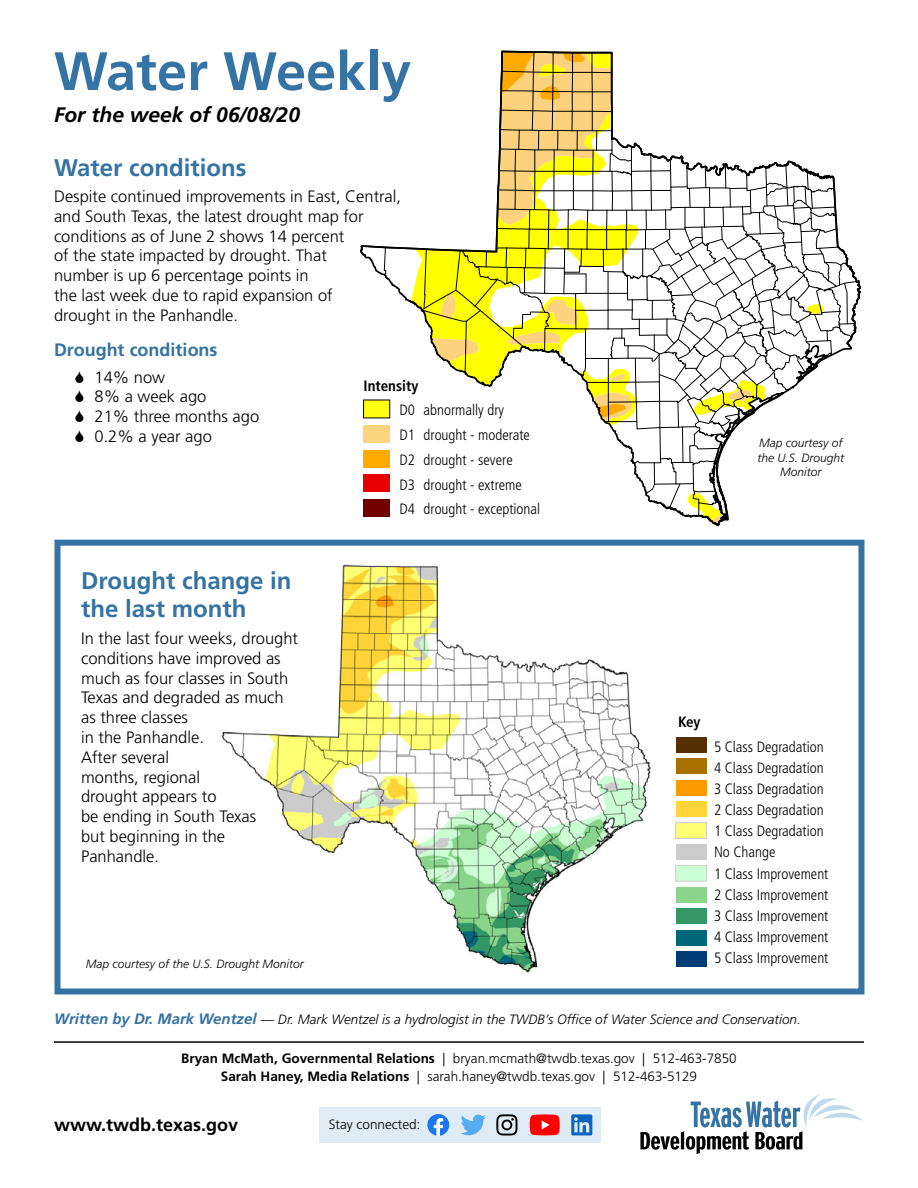
<style>
.page{position:relative;width:918px;height:1188px;background:#fff}
.page>*{position:absolute;margin:0;border:0;box-sizing:border-box;transform-origin:0 0}
.heading_1{font:700 54px "Frutiger LT Std";color:#3473a3}
.heading_2{font:700 24px/28.8px "Frutiger LT Std";color:#3473a3}
.heading_1_date_line{font:italic 700 21px "Frutiger LT Std";color:#000}
.contact_info{font:700 18px "Frutiger LT Std";color:#000}
.heading_3{font:700 18px "Frutiger LT Std";color:#3473a3}
.body{font:300 16.5px/19.8px "Frutiger LT Std";color:#000}
.heading_2-2{font:300 16.5px/19.8px "Frutiger LT Std";color:#000}
.t1{font:300 condensed 15px/21.1px "Frutiger LT Std";color:#000}
.t2{font:700 condensed 15px "Frutiger LT Std";color:#000}
.contact_info-2{font:300 13.5px/18px "Frutiger LT Std";color:#000;text-align:center}
.heading_4{font:italic 300 13.5px "Frutiger LT Std";color:#000}
.t3{font:italic 300 12px/14.4px "Frutiger LT Std";color:#000;text-align:center}
.s1{font-weight:700;font-size:15px;color:#3473a3}
.s2{font-weight:700}
</style>
<div class="page">
<div style="left:54px;top:540px;width:810px;height:454px;border:6px solid #3473a3"></div>
<div style="left:319px;top:1107px;width:282px;height:35px;background:#dfecf5"></div>
<svg style="left:731px;top:160px;width:130px;height:274px"></svg>
<svg style="left:360px;top:50px;width:371px;height:476px"></svg>
<div style="left:364px;top:400px;width:26px;height:18px;background:#ffff13"></div>
<div style="left:363px;top:400px;width:27px;height:18px;border:1px solid #000"></div>
<div style="left:364px;top:425px;width:26px;height:18px;background:#fcd37f"></div>
<div style="left:364px;top:450px;width:26px;height:18px;background:#fa0"></div>
<div style="left:364px;top:474px;width:26px;height:18px;background:#e60000"></div>
<div style="left:364px;top:499px;width:26px;height:18px;background:#730000"></div>
<img style="left:222px;top:564px;width:429px;height:409px">
<div style="left:676px;top:737px;width:31px;height:16px;background:#543005"></div>
<div style="left:676px;top:780px;width:31px;height:16px;background:#f90"></div>
<div style="left:676px;top:822px;width:31px;height:17px;background:#ffff73;border:1px solid #ccc"></div>
<div style="left:676px;top:844px;width:31px;height:16px;background:#ccc"></div>
<div style="left:676px;top:865px;width:31px;height:16px;background:#ccffd4;border:1px solid #ccc"></div>
<div style="left:676px;top:887px;width:31px;height:16px;background:#8ad48c"></div>
<div style="left:676px;top:908px;width:31px;height:16px;background:#369666"></div>
<div style="left:676px;top:930px;width:31px;height:16px;background:#006678"></div>
<div style="left:676px;top:951px;width:31px;height:16px;background:#003d75"></div>
<div style="left:676px;top:801px;width:31px;height:16px;background:#ffd438"></div>
<div style="left:676px;top:759px;width:31px;height:15px;background:#a87000"></div>
<hr style="left:54px;top:1041px;width:810px;height:2px;background:#000">
<svg style="left:640px;top:1094px;width:223px;height:60px"></svg>
<svg style="left:427px;top:1114px;width:22px;height:22px"></svg>
<svg style="left:461px;top:1115px;width:25px;height:20px"></svg>
<svg style="left:496px;top:1114px;width:21px;height:22px"></svg>
<svg style="left:530px;top:1114px;width:30px;height:21px"></svg>
<svg style="left:571px;top:1114px;width:21px;height:21px"></svg>
<p class="heading_1" style="left:54px;top:40px;width:359px">Water Weekly</p>
<p class="heading_1_date_line" style="left:54px;top:102px;width:248px">For the week of 06/08/20</p>
<p class="heading_2" style="left:54px;top:153px;width:194px">Water conditions</p>
<p class="body" style="left:54px;top:187px;width:349px">Despite continued improvements in East, Central, and South Texas, the latest drought map for conditions as of June 2 shows 14 percent<br>of the state impacted by drought. That<br>number is up 6 percentage points in<br>the last week due to rapid expansion of<br>drought in the Panhandle.</p>
<p class="heading_3" style="left:54px;top:339px;width:165px">Drought conditions</p>
<p class="body" style="left:94px;top:367px;width:72px">14% now</p>
<p class="body" style="left:94px;top:387px;width:113px">8% a week ago</p>
<p class="body" style="left:94px;top:407px;width:166px">21% three months ago</p>
<p class="body" style="left:94px;top:427px;width:119px">0.2% a year ago</p>
<p class="t2" style="left:364px;top:377px;width:56px">Intensity</p>
<p class="t1" style="left:400px;top:398px;width:142px;line-height:24.8px">D0 abnormally dry<br>D1 drought - moderate<br>D2 drought - severe<br>D3 drought - extreme<br>D4 drought - exceptional</p>
<p class="heading_2" style="left:81px;top:566px;width:212px">Drought change in the last month</p>
<p class="heading_2-2" style="left:81px;top:629px;width:219px">In the last four weeks, drought conditions have improved as much as four classes in South<br>Texas and degraded as much as three classes<br>in the Panhandle.<br>After several<br>months, regional<br>drought appears to<br>be ending in South Texas<br>but beginning in the<br>Panhandle.</p>
<p class="t3" style="left:757px;top:436px;width:88px">Map courtesy of the U.S. Drought<br>Monitor</p>
<p class="t2" style="left:678px;top:713px;width:24px">Key</p>
<p class="t1" style="left:714px;top:736px;width:116px">5 Class Degradation<br>4 Class Degradation<br>3 Class Degradation<br>2 Class Degradation<br>1 Class Degradation<br>No Change<br>1 Class Improvement<br>2 Class Improvement<br>3 Class Improvement<br>4 Class Improvement</p>
<p class="t3" style="left:86px;top:956px;width:220px">Map courtesy of the U.S. Drought Monitor</p>
<p class="t1" style="left:714px;top:947px;width:116px">5 Class Improvement</p>
<p class="heading_4" style="left:54px;top:1011px;width:748px"><span class="s1">Written by Dr. Mark Wentzel</span> — Dr. Mark Wentzel is a hydrologist in the TWDB’s Office of Water Science and Conservation.</p>
<p class="contact_info-2" style="left:181px;top:1050px;width:557px"><span class="s2">Bryan McMath, Governmental Relations</span> | bryan.mcmath@twdb.texas.gov | 512-463-7850<br><span class="s2">Sarah Haney, Media Relations</span> | sarah.haney@twdb.texas.gov | 512-463-5129</p>
<p class="contact_info" style="left:54px;top:1114px;width:186px">www.twdb.texas.gov</p>
<p class="contact_info-2" style="left:329px;top:1116px;width:93px">Stay connected:</p>
</div>
